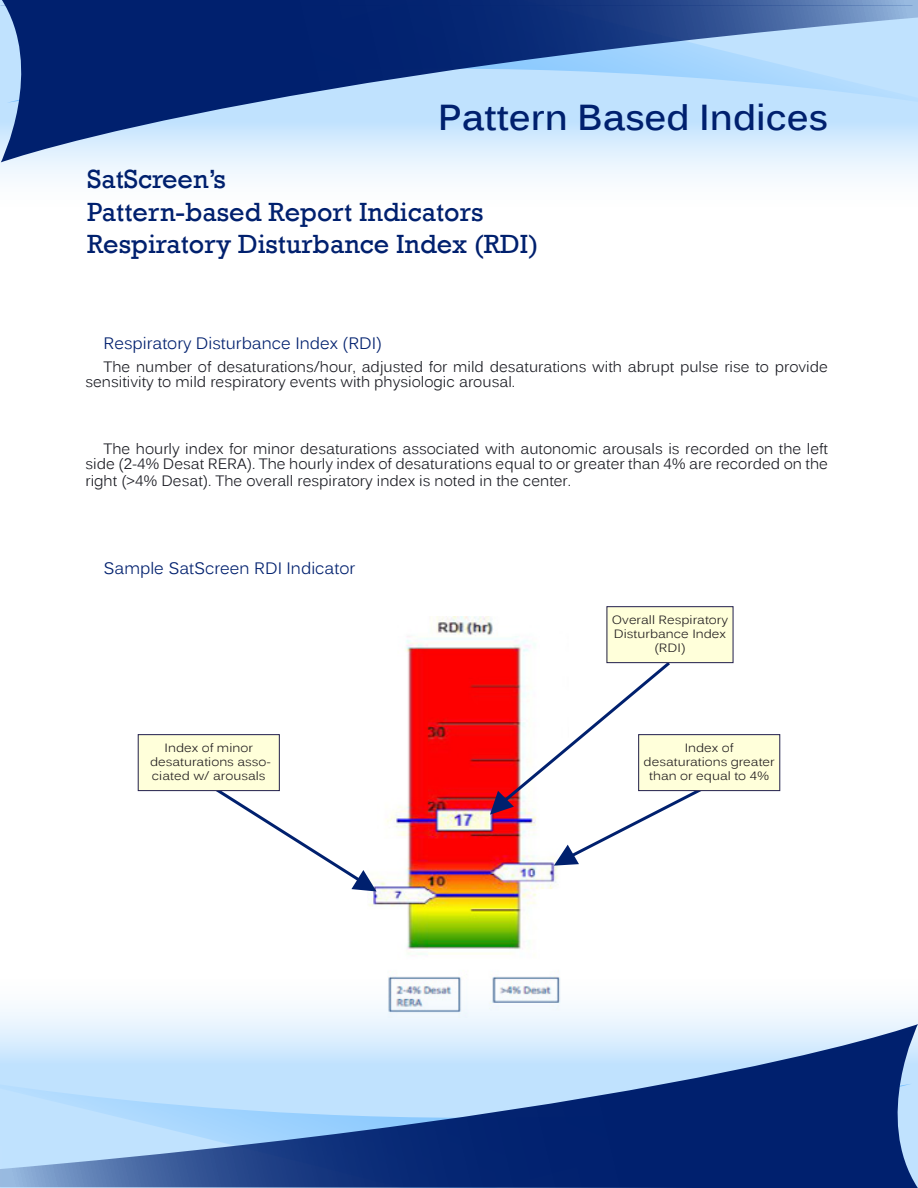
<style>
.page{position:relative;width:918px;height:1188px;background:#fff}
.page>*{position:absolute;margin:0;border:0;box-sizing:border-box;transform-origin:0 0}
.t1{font:700 36px "Kalinga";color:#00206e}
.t2{font:27px/32.4px "Rockwell";color:#00206e}
.t3{font:16.5px "Kalinga";color:#00206e}
.t4{font:15px/15px "Kalinga";color:#1a1b22}
.t5{font:12px/14.4px "Kalinga";color:#231f20;text-align:center;scale:1.08 1}
</style>
<div class="page">
<img style="left:368px;top:617px;width:190px;height:338px">
<svg style="left:0;top:970px;width:918px;height:54px"></svg>
<svg style="left:0;top:1024px;width:918px;height:164px;background:#7291c0"></svg>
<div style="left:0;top:0;width:918px;height:179px;background:#f0f8fe"></div>
<svg style="left:1px;top:0;width:917px;height:162px;background:#7291c0"></svg>
<svg style="left:205px;top:781px;width:171px;height:110px"></svg>
<div style="left:639px;top:735px;width:141px;height:56px;background:#ffffda"></div>
<div style="left:638px;top:734px;width:142px;height:57px;border:1px solid #282551"></div>
<div style="left:138px;top:735px;width:141px;height:56px;background:#ffffda"></div>
<div style="left:138px;top:734px;width:142px;height:57px;border:1px solid #282551"></div>
<svg style="left:490px;top:659px;width:223px;height:207px"></svg>
<div style="left:607px;top:607px;width:126px;height:56px;background:#ffffda"></div>
<div style="left:606px;top:606px;width:128px;height:57px;border:1px solid #282551"></div>
<p class="t1" style="left:438px;top:94px;width:392px">Pattern Based Indices</p>
<p class="t2" style="left:87px;top:163px;width:398px">SatScreen’s<br>Pattern-based Report Indicators</p>
<p class="t2" style="left:87px;top:228px;width:453px">Respiratory Disturbance Index (RDI)</p>
<p class="t3" style="left:104px;top:333px;width:280px">Respiratory Disturbance Index (RDI)</p>
<p class="t4" style="left:86px;top:361px;width:744px;text-indent:18px">The number of desaturations/hour, adjusted for mild desaturations with abrupt pulse rise to provide sensitivity to mild respiratory events with physiologic arousal.</p>
<p class="t4" style="left:86px;top:443px;width:744px;text-align:right">The hourly index for minor desaturations associated with autonomic arousals is recorded on the left side (2-4% Desat RERA). The hourly index of desaturations equal to or greater than 4% are recorded on the</p>
<p class="t4" style="left:86px;top:475px;width:487px">right (&gt;4% Desat). The overall respiratory index is noted in the center.</p>
<p class="t3" style="left:104px;top:558px;width:253px">Sample SatScreen RDI Indicator</p>
<p class="t5" style="left:165px;top:741px;width:83px">Index of minor</p>
<p class="t5" style="left:150px;top:756px;width:113px;text-align:left">desaturations asso&shy;ciated w/ arousals</p>
<p class="t5" style="left:612px;top:613px;width:109px">Overall Respiratory<br>Disturbance Index (RDI)</p>
<p class="t5" style="left:685px;top:741px;width:47px">Index of</p>
<p class="t5" style="left:644px;top:756px;width:123px">desaturations greater than or equal to 4%</p>
</div>
